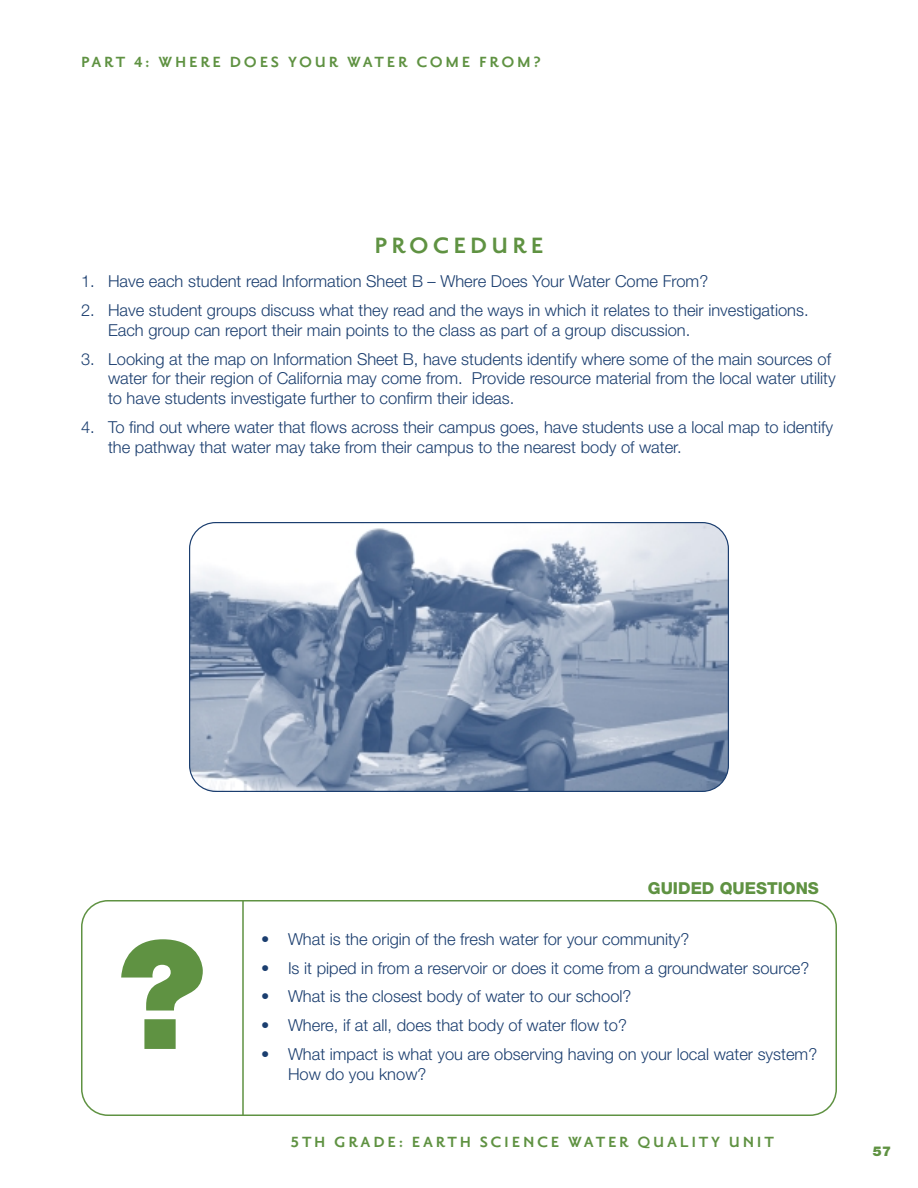
<style>
.page{position:relative;width:918px;height:1188px;background:#fff}
.page>*{position:absolute;margin:0;border:0;box-sizing:border-box;transform-origin:0 0}
.t1{font:900 150px "Helvetica Neue";color:#5f9242}
.t2{font:700 27px "Priori San";letter-spacing:.15em;color:#5f9242}
.t3{font:700 18px "Priori San";letter-spacing:.15em;color:#5f9242}
.t4{font:300 16.5px/19.8px "Helvetica Neue";color:#1b3e6f}
.t5{font:800 16.5px "Helvetica Neue";color:#5f9242}
.t6{font:900 13.5px "Helvetica Neue";color:#5f9242}
</style>
<div class="page">
<svg style="left:81px;top:900px;width:756px;height:216px"></svg>
<hr style="left:242px;top:900px;width:2px;height:216px;background:#5f9242">
<svg style="left:189px;top:522px;width:540px;height:270px;background:#8fa0b8"></svg>
<p class="t3" style="left:81px;top:50px;width:461px">PART 4: WHERE DOES YOUR WATER COME FROM?</p>
<h2 class="t2" style="left:374px;top:228px;width:171px">PROCEDURE</h2>
<p class="t4" style="left:81px;top:273px;width:629px">1. Have each student read Information Sheet B – Where Does Your Water Come From?</p>
<p class="t4" style="left:108px;top:302px;width:702px;text-indent:-27px">2. Have student groups discuss what they read and the ways in which it relates to their investigations.<br>Each group can report their main points to the class as part of a group discussion.</p>
<p class="t4" style="left:108px;top:350px;width:729px;text-indent:-27px">3. Looking at the map on Information Sheet B, have students identify where some of the main sources of water for their region of California may come from. Provide resource material from the local water utility to have students investigate further to confirm their ideas.</p>
<p class="t4" style="left:108px;top:419px;width:727px;text-indent:-27px">4. To find out where water that flows across their campus goes, have students use a local map to identify the pathway that water may take from their campus to the nearest body of water.</p>
<p class="t5" style="left:648px;top:882px;width:173px">GUIDED QUESTIONS</p>
<h1 class="t1" style="left:119px;top:942px;width:88px">?</h1>
<p class="t4" style="left:261px;top:931px;width:430px">• What is the origin of the fresh water for your community?</p>
<p class="t4" style="left:261px;top:959px;width:550px">• Is it piped in from a reservoir or does it come from a groundwater source?</p>
<p class="t4" style="left:261px;top:988px;width:372px">• What is the closest body of water to our school?</p>
<p class="t4" style="left:261px;top:1017px;width:367px">• Where, if at all, does that body of water flow to?</p>
<p class="t4" style="left:288px;top:1046px;width:531px;text-indent:-27px">• What impact is what you are observing having on your local water system?<br>How do you know?</p>
<p class="t3" style="left:291px;top:1130px;width:485px">5TH GRADE: EARTH SCIENCE WATER QUALITY UNIT</p>
<p class="t6" style="left:873px;top:1146px;width:20px">57</p>
</div>
